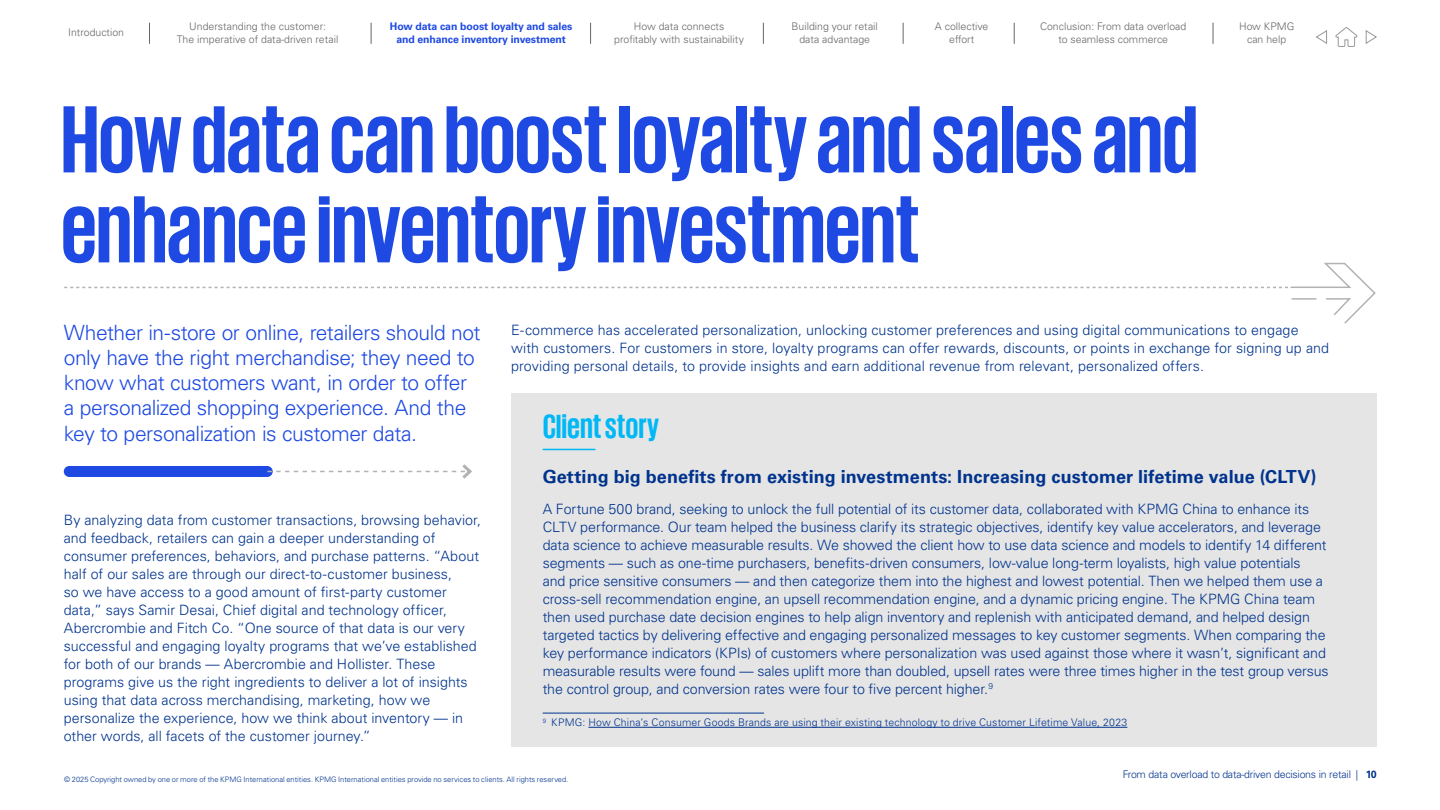
<style>
.page{position:relative;width:1440px;height:810px;background:#fff}
.page>*{position:absolute;margin:0;border:0;box-sizing:border-box;transform-origin:0 0}
.t1{font:700 97.5px/90px "KPMG";letter-spacing:-.01em;color:#1e49e2}
.t2{font:700 34.5px "KPMG";color:#00b8f5}
.t3{font:300 21px/25.2px "Univers LT Std";letter-spacing:-.02em;color:#1e49e2}
.t4{font:700 18px "Univers LT Std";letter-spacing:.005em;color:#00338d}
.t5{font:300 14.25px/18px "Univers LT Std";letter-spacing:-.005em;color:#00338d}
.t6{font:300 10.5px/12.6px "Univers LT Std";color:#666;text-align:center}
.t7{font:300 10.5px "Univers LT Std";letter-spacing:.01em;color:#00338d}
.t8{font:700 10.5px/12.6px "Univers LT Std";letter-spacing:-.01em;color:#1e49e2;text-align:center}
.t9{font:300 10.5px "Univers LT Std";letter-spacing:-.02em;color:#00338d}
.t10{font:300 7.5px "Univers LT Std";color:#00338d}
.s1{font-weight:700}
</style>
<div class="page">
<svg style="left:1212px;top:23px;width:1px;height:21px"></svg>
<svg style="left:1014px;top:23px;width:1px;height:21px"></svg>
<svg style="left:903px;top:23px;width:1px;height:21px"></svg>
<svg style="left:590px;top:23px;width:1px;height:21px"></svg>
<svg style="left:371px;top:23px;width:1px;height:21px"></svg>
<svg style="left:149px;top:23px;width:1px;height:21px"></svg>
<div style="left:511px;top:393px;width:865px;height:353px;background:#e5e5e5"></div>
<div style="left:64px;top:466px;width:209px;height:11px;background:#1e49e2;border-radius:5px"></div>
<svg style="left:267px;top:464px;width:205px;height:15px"></svg>
<hr style="left:543px;top:713px;width:221px;height:1px;background:#00338d">
<hr style="left:588px;top:727px;width:539px;height:1px;background:#00338d">
<hr style="left:543px;top:449px;width:52px;height:1px;background:#00b8f5">
<svg style="left:64px;top:262px;width:1312px;height:62px"></svg>
<svg style="left:1335px;top:27px;width:22px;height:20px"></svg>
<svg style="left:1365px;top:30px;width:12px;height:14px"></svg>
<svg style="left:1316px;top:30px;width:11px;height:14px"></svg>
<p class="t6" style="left:68px;top:26px;width:58px">Introduction</p>
<p class="t6" style="left:1040px;top:20px;width:148px">Conclusion: From data overload to seamless commerce</p>
<p class="t6" style="left:1239px;top:20px;width:57px">How KPMG can help</p>
<p class="t8" style="left:390px;top:20px;width:184px">How data can boost loyalty and sales and enhance inventory investment</p>
<p class="t6" style="left:177px;top:20px;width:163px">Understanding the customer:<br>The imperative of data-driven retail</p>
<p class="t6" style="left:791px;top:20px;width:88px">Building your retail data advantage</p>
<p class="t6" style="left:935px;top:20px;width:55px">A collective effort</p>
<p class="t6" style="left:614px;top:20px;width:131px">How data connects profitably with sustainability</p>
<h1 class="t1" style="left:61px;top:92px;width:1139px">How data can boost loyalty and sales and enhance inventory investment</h1>
<h3 class="t3" style="left:64px;top:320px;width:418px">Whether in-store or online, retailers should not only have the right merchandise; they need to know what customers want, in order to offer a personalized shopping experience. And the key to personalization is customer data.</h3>
<p class="t5" style="left:64px;top:511px;width:419px">By analyzing data from customer transactions, browsing behavior, and feedback, retailers can gain a deeper understanding of consumer preferences, behaviors, and purchase patterns. “About half of our sales are through our direct-to-customer business,<br>so we have access to a good amount of first-party customer data,” says Samir Desai, Chief digital and technology officer, Abercrombie and Fitch Co. “One source of that data is our very successful and engaging loyalty programs that we’ve established for both of our brands — Abercrombie and Hollister. These programs give us the right ingredients to deliver a lot of insights using that data across merchandising, marketing, how we personalize the experience, how we think about inventory — in other words, all facets of the customer journey.”</p>
<p class="t5" style="left:511px;top:321px;width:819px">E-commerce has accelerated personalization, unlocking customer preferences and using digital communications to engage with customers. For customers in store, loyalty programs can offer rewards, discounts, or points in exchange for signing up and providing personal details, to provide insights and earn additional revenue from relevant, personalized offers.</p>
<h2 class="t2" style="left:543px;top:409px;width:118px">Client story</h2>
<p class="t4" style="left:543px;top:466px;width:775px">Getting big benefits from existing investments: Increasing customer lifetime value (CLTV)</p>
<p class="t5" style="left:543px;top:499px;width:787px">A Fortune 500 brand, seeking to unlock the full potential of its customer data, collaborated with KPMG China to enhance its CLTV performance. Our team helped the business clarify its strategic objectives, identify key value accelerators, and leverage data science to achieve measurable results. We showed the client how to use data science and models to identify 14 different segments — such as one-time purchasers, benefits-driven consumers, low-value long-term loyalists, high value potentials<br>and price sensitive consumers — and then categorize them into the highest and lowest potential. Then we helped them use a cross-sell recommendation engine, an upsell recommendation engine, and a dynamic pricing engine. The KPMG China team then used purchase date decision engines to help align inventory and replenish with anticipated demand, and helped design targeted tactics by delivering effective and engaging personalized messages to key customer segments. When comparing the key performance indicators (KPIs) of customers where personalization was used against those where it wasn’t, significant and measurable results were found — sales uplift more than doubled, upsell rates were three times higher in the test group versus the control group, and conversion rates were four to five percent higher.<sup>9</sup></p>
<p class="t7" style="left:543px;top:716px;width:586px"><sup>9</sup> KPMG: How China’s Consumer Goods Brands are using their existing technology to drive Customer Lifetime Value, 2023</p>
<p class="t10" style="left:64px;top:775px;width:506px">© 2025 Copyright owned by one or more of the KPMG International entities. KPMG International entities provide no services to clients. All rights reserved.</p>
<p class="t9" style="left:1122px;top:768px;width:255px">From data overload to data-driven decisions in retail | <span class="s1">10</span></p>
</div>
